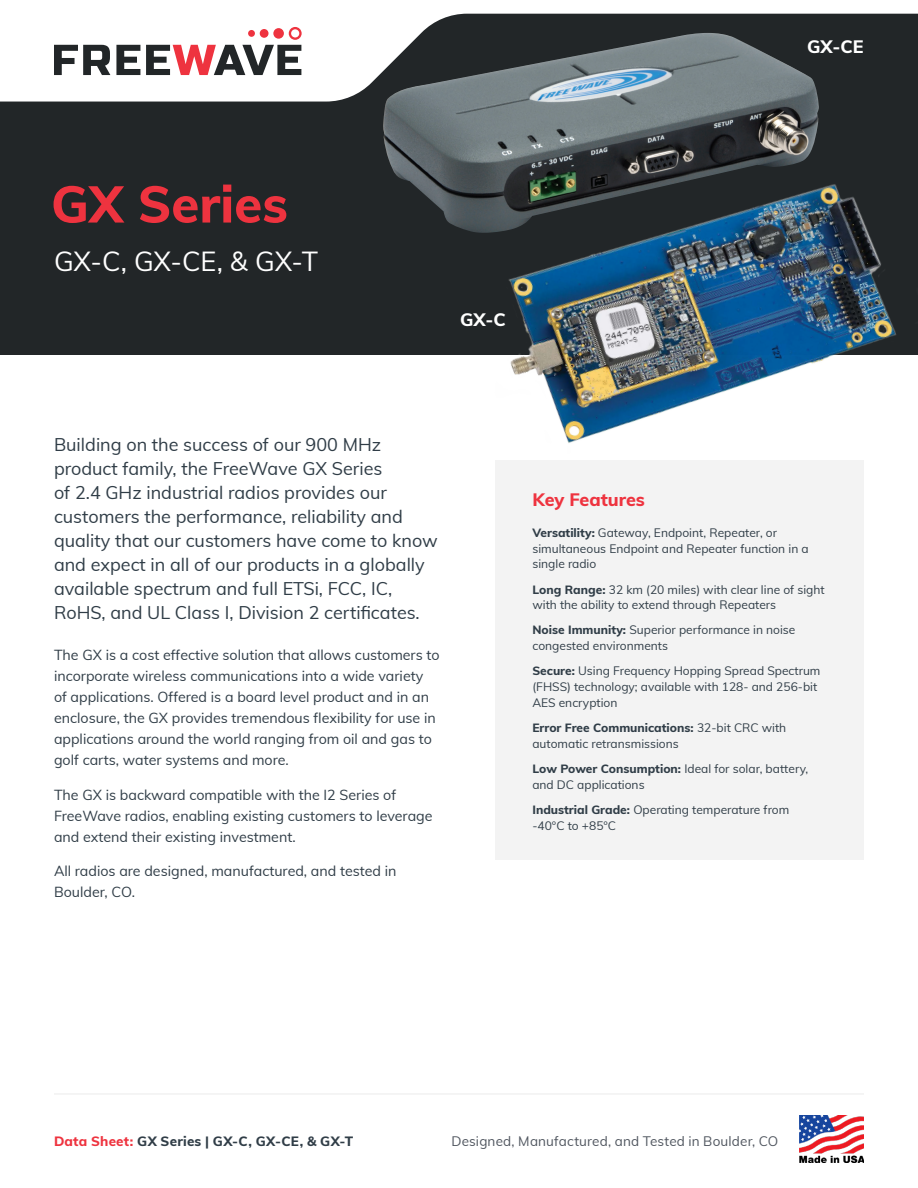
<style>
.page{position:relative;width:918px;height:1188px;background:#fff}
.page>*{position:absolute;margin:0;border:0;box-sizing:border-box;transform-origin:0 0}
.t1{font:800 51px "Muli";color:#ee333f}
.t2{font:27px "Muli";letter-spacing:-.005em;color:#fff}
.t3{font:18px/24px "Muli";color:#303d47}
.t4{font:800 18px "Muli";color:#ee333f}
.t5{font:800 18px "Muli";color:#fff}
.t6{font:14.25px/21px "Muli";color:#303d47}
.t7{font:13.5px "Muli";letter-spacing:.01em;color:#50565f}
.t8{font:800 13.5px "Muli";letter-spacing:.015em;color:#303d47}
.t9{font:12px/15.8px "Muli";color:#303d47}
.s1{font-weight:800}
.s2{color:#ee333f}
</style>
<div class="page">
<hr style="left:54px;top:1094px;width:810px;height:1px;background:#ebebeb">
<img style="left:800px;top:1116px;width:64px;height:47px">
<div style="left:0;top:0;width:918px;height:354px;background:#222628"></div>
<svg style="left:0;top:0;width:918px;height:102px;fill:#fff"></svg>
<svg style="left:54px;top:45px;width:56px;height:30px"></svg>
<svg style="left:116px;top:45px;width:24px;height:30px"></svg>
<svg style="left:146px;top:27px;width:156px;height:48px"></svg>
<div style="left:496px;top:460px;width:368px;height:399px;background:#f3f3f3"></div>
<img style="left:383px;top:33px;width:436px;height:198px">
<img style="left:469px;top:122px;width:449px;height:389px">
<p class="t5" style="left:807px;top:34px;width:58px">GX-CE</p>
<p class="t1" style="left:51px;top:167px;width:238px">GX Series</p>
<p class="t2" style="left:54px;top:242px;width:266px">GX-C, GX-CE, &amp; GX-T</p>
<p class="t5" style="left:460px;top:306px;width:47px">GX-C</p>
<p class="t3" style="left:54px;top:432px;width:385px">Building on the success of our 900 MHz product family, the FreeWave GX Series<br>of 2.4 GHz industrial radios provides our customers the performance, reliability and quality that our customers have come to know and expect in all of our products in a globally available spectrum and full ETSi, FCC, IC, RoHS, and UL Class I, Division 2 certificates.</p>
<p class="t6" style="left:54px;top:644px;width:387px">The GX is a cost effective solution that allows customers to incorporate wireless communications into a wide variety of applications. Offered is a board level product and in an enclosure, the GX provides tremendous flexibility for use in applications around the world ranging from oil and gas to golf carts, water systems and more.</p>
<p class="t6" style="left:54px;top:783px;width:380px">The GX is backward compatible with the I2 Series of<br>FreeWave radios, enabling existing customers to leverage and extend their existing investment.</p>
<p class="t6" style="left:54px;top:860px;width:344px">All radios are designed, manufactured, and tested in<br>Boulder, CO.</p>
<p class="t4" style="left:532px;top:486px;width:114px">Key Features</p>
<p class="t9" style="left:532px;top:524px;width:278px"><span class="s1">Versatility:</span> Gateway, Endpoint, Repeater, or simultaneous Endpoint and Repeater function in a single radio</p>
<p class="t9" style="left:532px;top:581px;width:294px"><span class="s1">Long Range:</span> 32 km (20 miles) with clear line of sight with the ability to extend through Repeaters</p>
<p class="t9" style="left:532px;top:622px;width:265px"><span class="s1">Noise Immunity:</span> Superior performance in noise congested environments</p>
<p class="t9" style="left:532px;top:663px;width:290px"><span class="s1">Secure:</span> Using Frequency Hopping Spread Spectrum (FHSS) technology; available with 128- and 256-bit<br>AES encryption</p>
<p class="t9" style="left:532px;top:719px;width:255px"><span class="s1">Error Free Communications:</span> 32-bit CRC with automatic retransmissions</p>
<p class="t9" style="left:532px;top:760px;width:277px"><span class="s1">Low Power Consumption:</span> Ideal for solar, battery, and DC applications</p>
<p class="t9" style="left:532px;top:801px;width:258px"><span class="s1">Industrial Grade:</span> Operating temperature from -40°C to +85°C</p>
<p class="t8" style="left:54px;top:1131px;width:301px"><span class="s2">Data Sheet:</span> GX Series | GX-C, GX-CE, &amp; GX-T</p>
<p class="t7" style="left:451px;top:1131px;width:328px">Designed, Manufactured, and Tested in Boulder, CO</p>
</div>
